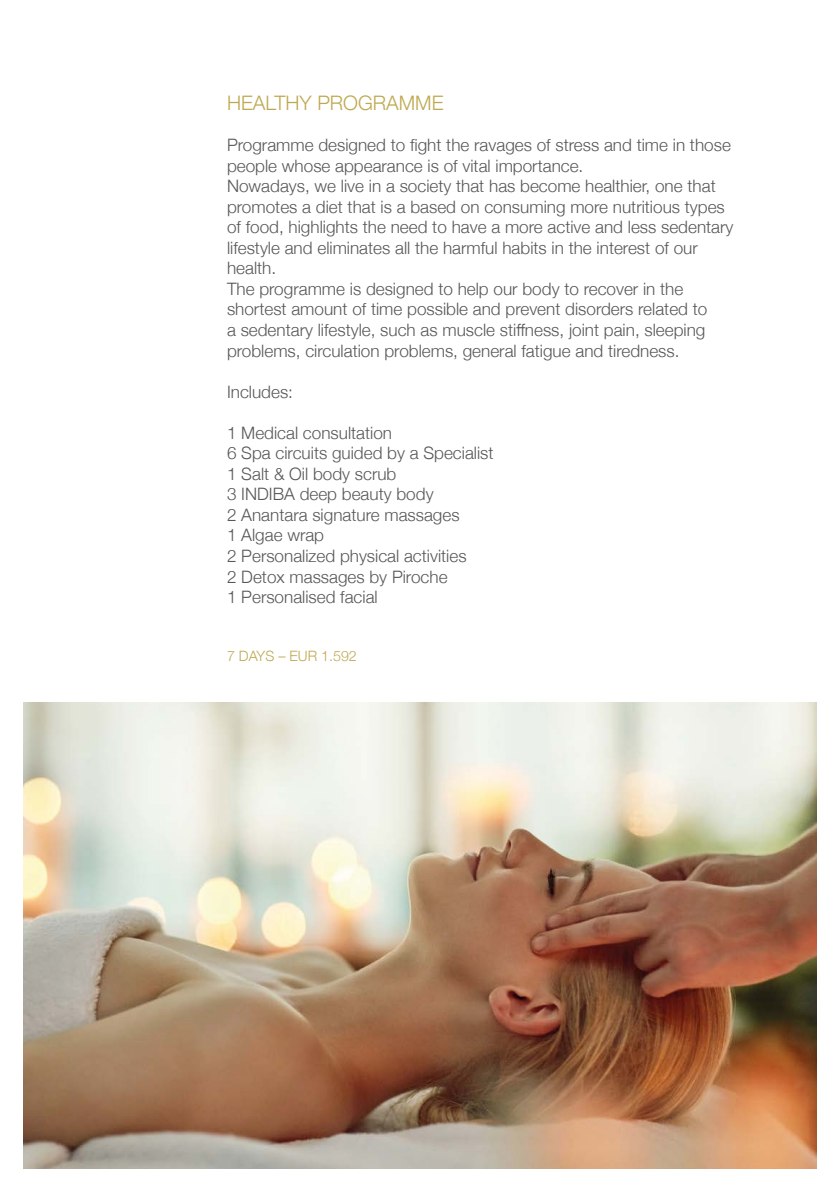
<style>
.page{position:relative;width:840px;height:1191px;background:#fff}
.page>*{position:absolute;margin:0;border:0;box-sizing:border-box;transform-origin:0 0}
.t1{font:300 20px "Helvetica Neue";color:#bea951}
.t2{font:300 17.2px/20.6px "Helvetica Neue";color:#575756}
.t3{font:300 14.2px "Helvetica Neue";color:#bea951}
</style>
<div class="page">
<img style="left:23px;top:702px;width:793px;height:466px">
<p class="t1" style="left:227px;top:87px;width:218px">HEALTHY PROGRAMME</p>
<p class="t2" style="left:227px;top:133px;width:507px">Programme designed to fight the ravages of stress and time in those people whose appearance is of vital importance.<br>Nowadays, we live in a society that has become healthier, one that promotes a diet that is a based on consuming more nutritious types of food, highlights the need to have a more active and less sedentary lifestyle and eliminates all the harmful habits in the interest of our health.<br>The programme is designed to help our body to recover in the shortest amount of time possible and prevent disorders related to<br>a sedentary lifestyle, such as muscle stiffness, joint pain, sleeping problems, circulation problems, general fatigue and tiredness.</p>
<p class="t2" style="left:227px;top:380px;width:67px">Includes:</p>
<p class="t2" style="left:227px;top:421px;width:268px">1 Medical consultation<br>6 Spa circuits guided by a Specialist<br>1 Salt &amp; Oil body scrub<br>3 INDIBA deep beauty body<br>2 Anantara signature massages<br>1 Algae wrap<br>2 Personalized physical activities<br>2 Detox massages by Piroche<br>1 Personalised facial</p>
<p class="t3" style="left:227px;top:645px;width:131px">7 DAYS – EUR 1.592</p>
</div>
